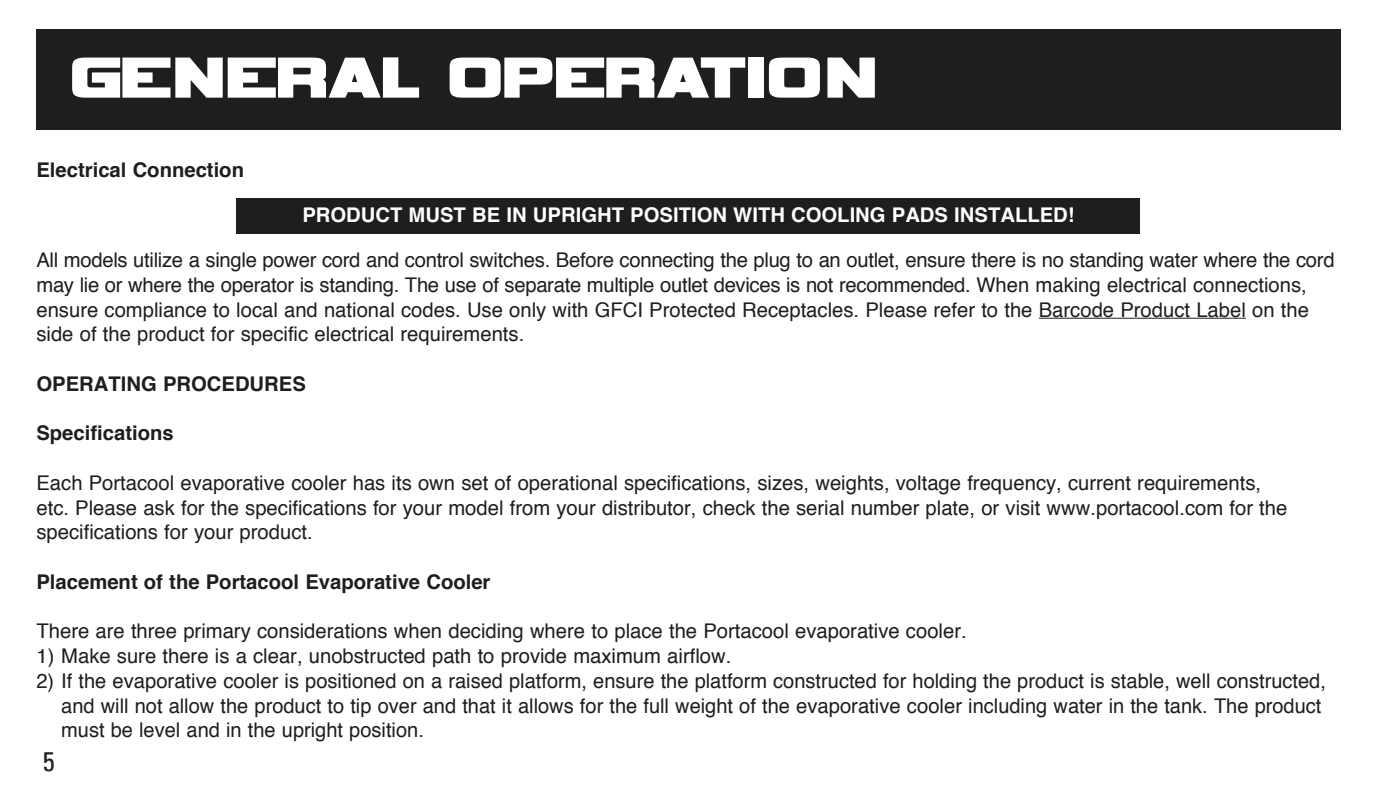
<style>
.page{position:relative;width:1377px;height:810px;background:#fff}
.page>*{position:absolute;margin:0;border:0;box-sizing:border-box;transform-origin:0 0}
.t1{font:81px "Vipnagorgialla";color:#fff}
.t2{font:condensed 27px "Univers";color:#1f1d1e}
.t3{font:20.25px/24.8px "Helvetica";color:#1f1d1e}
.t4{font:700 20.25px "Helvetica";color:#1f1d1e}
.t5{font:700 20.25px "Helvetica";color:#fff}
</style>
<div class="page">
<div style="left:236px;top:198px;width:904px;height:36px;background:#1f1d1e"></div>
<div style="left:36px;top:30px;width:1305px;height:100px;background:#1f1d1e"></div>
<hr style="left:1039px;top:318px;width:207px;height:1px;background:#1f1d1e">
<h1 class="t1" style="left:72px;top:42px;width:807px">GENERAL OPERATION</h1>
<p class="t4" style="left:36px;top:154px;width:209px">Electrical Connection</p>
<p class="t5" style="left:302px;top:199px;width:774px">PRODUCT MUST BE IN UPRIGHT POSITION WITH COOLING PADS INSTALLED!</p>
<p class="t3" style="left:36px;top:248px;width:1300px">All models utilize a single power cord and control switches. Before connecting the plug to an outlet, ensure there is no standing water where the cord may lie or where the operator is standing. The use of separate multiple outlet devices is not recommended. When making electrical connections, ensure compliance to local and national codes. Use only with GFCI Protected Receptacles. Please refer to the Barcode Product Label on the side of the product for specific electrical requirements.</p>
<p class="t4" style="left:36px;top:367px;width:271px">OPERATING PROCEDURES</p>
<p class="t4" style="left:36px;top:417px;width:139px">Specifications</p>
<p class="t3" style="left:36px;top:471px;width:1253px">Each Portacool evaporative cooler has its own set of operational specifications, sizes, weights, voltage frequency, current requirements, etc. Please ask for the specifications for your model from your distributor, check the serial number plate, or visit www.portacool.com for the specifications for your product.</p>
<p class="t4" style="left:36px;top:565px;width:456px">Placement of the Portacool Evaporative Cooler</p>
<p class="t3" style="left:36px;top:619px;width:932px">There are three primary considerations when deciding where to place the Portacool evaporative cooler.</p>
<p class="t3" style="left:36px;top:644px;width:696px">1) Make sure there is a clear, unobstructed path to provide maximum airflow.</p>
<p class="t3" style="left:61px;top:669px;width:1266px;text-indent:-25px">2) If the evaporative cooler is positioned on a raised platform, ensure the platform constructed for holding the product is stable, well constructed, and will not allow the product to tip over and that it allows for the full weight of the evaporative cooler including water in the tank. The product must be level and in the upright position.</p>
<h2 class="t2" style="left:43px;top:744px;width:13px">5</h2>
</div>
